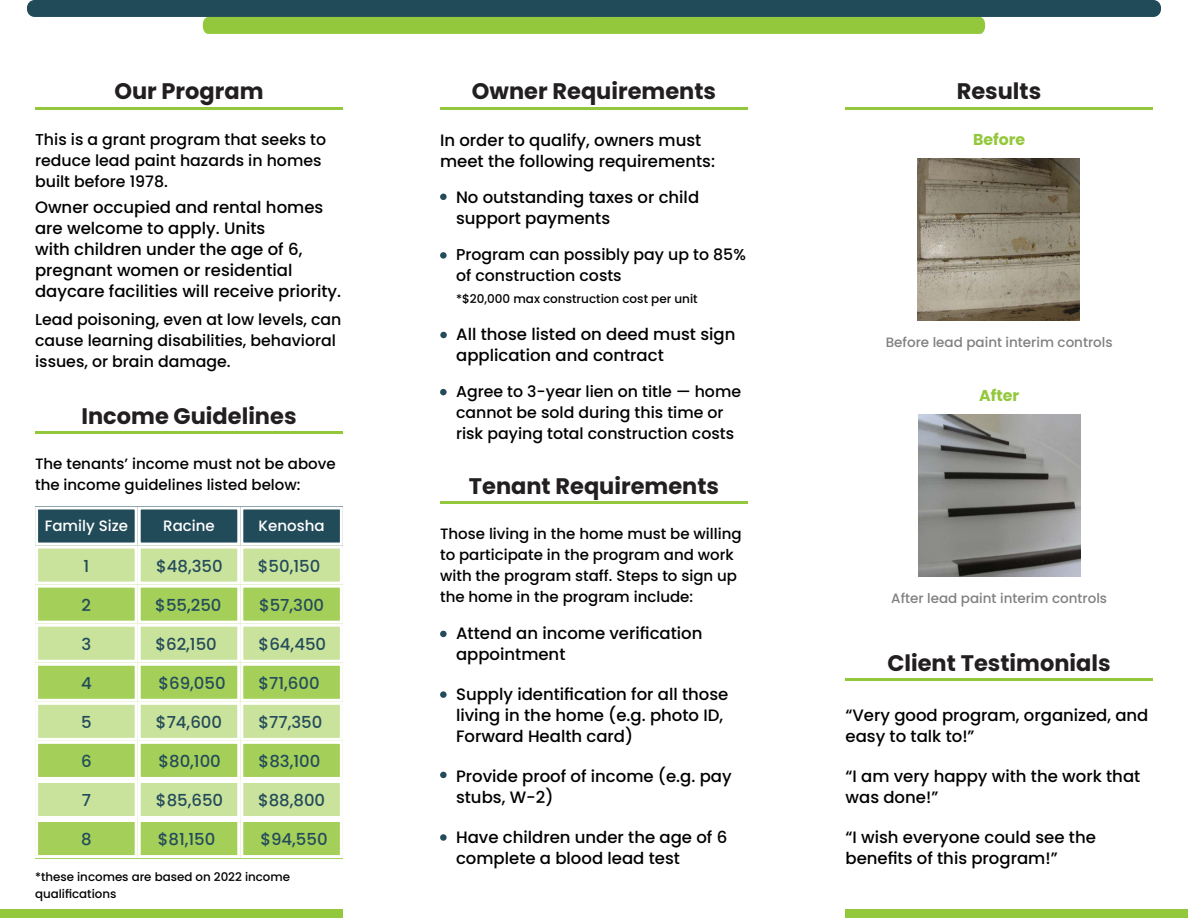
<style>
.page{position:relative;width:1188px;height:918px;background:#fff}
.page>*{position:absolute;margin:0;border:0;box-sizing:border-box;transform-origin:0 0}
.t1{font:700 22.5px "Poppins";color:#231f20}
.t2{font:500 16.5px/21px "Poppins";color:#000}
.t3{font:500 16.5px "Poppins";color:#244b59}
.t4{font:500 16.5px "Poppins";color:#224b59}
.t5{font:500 15.75px/21px "Poppins";color:#000}
.t6{font:700 15.75px "Poppins";color:#94c83c}
.t7{font:500 15px/21px "Poppins";color:#000}
.t8{font:500 15px "Poppins";color:#fff}
.t9{font:500 13.5px "Poppins";color:#808080}
.t10{font:500 12px "Poppins";color:#000}
.t11{font:500 11.85px/16.5px "Poppins";color:#000}
</style>
<div class="page">
<svg style="left:27px;top:0;width:1134px;height:34px"></svg>
<div style="left:229px;top:910px;width:57px;height:8px;background:#94c83c"></div>
<div style="left:286px;top:910px;width:57px;height:8px;background:#94c83c"></div>
<div style="left:171px;top:910px;width:58px;height:8px;background:#94c83c"></div>
<div style="left:114px;top:910px;width:57px;height:8px;background:#94c83c"></div>
<div style="left:57px;top:910px;width:57px;height:8px;background:#94c83c"></div>
<div style="left:0;top:910px;width:57px;height:8px;background:#94c83c"></div>
<div style="left:1074px;top:910px;width:57px;height:8px;background:#94c83c"></div>
<div style="left:1131px;top:910px;width:57px;height:8px;background:#94c83c"></div>
<div style="left:1017px;top:910px;width:57px;height:8px;background:#94c83c"></div>
<div style="left:960px;top:910px;width:57px;height:8px;background:#94c83c"></div>
<div style="left:903px;top:910px;width:57px;height:8px;background:#94c83c"></div>
<div style="left:846px;top:910px;width:57px;height:8px;background:#94c83c"></div>
<hr style="left:35px;top:107px;width:308px;height:3px;background:#94c83c">
<hr style="left:440px;top:107px;width:308px;height:3px;background:#94c83c">
<hr style="left:845px;top:107px;width:308px;height:3px;background:#94c83c">
<hr style="left:845px;top:678px;width:308px;height:3px;background:#94c83c">
<hr style="left:440px;top:501px;width:308px;height:3px;background:#94c83c">
<hr style="left:35px;top:431px;width:308px;height:3px;background:#94c83c">
<div style="left:35px;top:506px;width:308px;height:40px;background:#224b59"></div>
<div style="left:35px;top:546px;width:308px;height:39px;background:#c9e39d"></div>
<div style="left:35px;top:624px;width:308px;height:39px;background:#c9e39d"></div>
<div style="left:35px;top:702px;width:308px;height:39px;background:#c9e39d"></div>
<div style="left:35px;top:780px;width:308px;height:39px;background:#c9e39d"></div>
<div style="left:35px;top:585px;width:308px;height:39px;background:#a4d059"></div>
<div style="left:35px;top:741px;width:308px;height:39px;background:#a4d059"></div>
<div style="left:35px;top:819px;width:308px;height:39px;background:#a4d059"></div>
<div style="left:35px;top:663px;width:308px;height:39px;background:#a4d059"></div>
<div style="left:240px;top:506px;width:103px;height:40px;border:3px solid #fff"></div>
<div style="left:240px;top:546px;width:103px;height:39px;border:3px solid #fff"></div>
<div style="left:240px;top:624px;width:103px;height:39px;border:3px solid #fff"></div>
<div style="left:240px;top:702px;width:103px;height:39px;border:3px solid #fff"></div>
<div style="left:240px;top:780px;width:103px;height:39px;border:3px solid #fff"></div>
<div style="left:240px;top:585px;width:103px;height:39px;border:3px solid #fff"></div>
<div style="left:240px;top:741px;width:103px;height:39px;border:3px solid #fff"></div>
<div style="left:240px;top:819px;width:103px;height:39px;border:3px solid #fff"></div>
<div style="left:240px;top:663px;width:103px;height:39px;border:3px solid #fff"></div>
<div style="left:35px;top:506px;width:103px;height:40px;border:3px solid #fff"></div>
<div style="left:35px;top:546px;width:103px;height:39px;border:3px solid #fff"></div>
<div style="left:35px;top:624px;width:103px;height:39px;border:3px solid #fff"></div>
<div style="left:35px;top:702px;width:103px;height:39px;border:3px solid #fff"></div>
<div style="left:35px;top:780px;width:103px;height:39px;border:3px solid #fff"></div>
<div style="left:35px;top:585px;width:103px;height:39px;border:3px solid #fff"></div>
<div style="left:35px;top:741px;width:103px;height:39px;border:3px solid #fff"></div>
<div style="left:35px;top:819px;width:103px;height:39px;border:3px solid #fff"></div>
<div style="left:35px;top:663px;width:103px;height:39px;border:3px solid #fff"></div>
<div style="left:138px;top:506px;width:102px;height:40px;border:3px solid #fff"></div>
<div style="left:138px;top:546px;width:102px;height:39px;border:3px solid #fff"></div>
<div style="left:138px;top:624px;width:102px;height:39px;border:3px solid #fff"></div>
<div style="left:138px;top:702px;width:102px;height:39px;border:3px solid #fff"></div>
<div style="left:138px;top:780px;width:102px;height:39px;border:3px solid #fff"></div>
<div style="left:138px;top:585px;width:102px;height:39px;border:3px solid #fff"></div>
<div style="left:138px;top:741px;width:102px;height:39px;border:3px solid #fff"></div>
<div style="left:138px;top:819px;width:102px;height:39px;border:3px solid #fff"></div>
<div style="left:138px;top:663px;width:102px;height:39px;border:3px solid #fff"></div>
<div style="left:440px;top:194px;width:7px;height:6px;background:#244b5b;border-radius:50%"></div>
<div style="left:440px;top:631px;width:7px;height:6px;background:#244b5b;border-radius:50%"></div>
<div style="left:440px;top:691px;width:7px;height:7px;background:#244b5b;border-radius:50%"></div>
<div style="left:440px;top:772px;width:7px;height:6px;background:#244b5b;border-radius:50%"></div>
<div style="left:440px;top:834px;width:7px;height:7px;background:#244b5b;border-radius:50%"></div>
<div style="left:440px;top:332px;width:7px;height:6px;background:#244b5b;border-radius:50%"></div>
<div style="left:440px;top:389px;width:7px;height:6px;background:#244b5b;border-radius:50%"></div>
<img style="left:917px;top:158px;width:162px;height:162px">
<img style="left:918px;top:415px;width:162px;height:162px">
<div style="left:440px;top:252px;width:7px;height:7px;background:#244b5b;border-radius:50%"></div>
<p class="t1" style="left:114px;top:79px;width:151px">Our Program</p>
<p class="t1" style="left:472px;top:79px;width:246px">Owner Requirements</p>
<p class="t1" style="left:957px;top:79px;width:86px">Results</p>
<p class="t5" style="left:35px;top:129px;width:293px">This is a grant program that seeks to reduce lead paint hazards in homes built before 1978.</p>
<p class="t2" style="left:440px;top:130px;width:276px">In order to qualify, owners must meet the following requirements:</p>
<p class="t2" style="left:35px;top:197px;width:307px">Owner occupied and rental homes are welcome to apply. Units<br>with children under the age of 6, pregnant women or residential daycare facilities will receive priority.</p>
<p class="t5" style="left:35px;top:309px;width:308px">Lead poisoning, even at low levels, can cause learning disabilities, behavioral issues, or brain damage.</p>
<p class="t1" style="left:81px;top:403px;width:217px">Income Guidelines</p>
<p class="t7" style="left:35px;top:453px;width:302px">The tenants’ income must not be above the income guidelines listed below:</p>
<p class="t8" style="left:45px;top:517px;width:85px">Family Size</p>
<p class="t4" style="left:84px;top:557px;width:7px">1</p>
<p class="t8" style="left:163px;top:517px;width:53px">Racine</p>
<p class="t8" style="left:259px;top:517px;width:67px">Kenosha</p>
<p class="t3" style="left:156px;top:557px;width:68px">$48,350</p>
<p class="t3" style="left:155px;top:596px;width:68px">$55,250</p>
<p class="t3" style="left:155px;top:635px;width:63px">$62,150</p>
<p class="t3" style="left:158px;top:674px;width:69px">$69,050</p>
<p class="t3" style="left:156px;top:713px;width:68px">$74,600</p>
<p class="t3" style="left:158px;top:752px;width:64px">$80,100</p>
<p class="t3" style="left:156px;top:791px;width:69px">$85,650</p>
<p class="t3" style="left:158px;top:830px;width:59px">$81,150</p>
<p class="t3" style="left:258px;top:557px;width:64px">$50,150</p>
<p class="t3" style="left:259px;top:596px;width:67px">$57,300</p>
<p class="t3" style="left:259px;top:635px;width:69px">$64,450</p>
<p class="t3" style="left:258px;top:674px;width:63px">$71,600</p>
<p class="t3" style="left:259px;top:713px;width:65px">$77,350</p>
<p class="t3" style="left:259px;top:752px;width:63px">$83,100</p>
<p class="t3" style="left:258px;top:791px;width:69px">$88,800</p>
<p class="t3" style="left:260px;top:830px;width:69px">$94,550</p>
<p class="t4" style="left:82px;top:596px;width:11px">2</p>
<p class="t4" style="left:81px;top:635px;width:11px">3</p>
<p class="t4" style="left:81px;top:674px;width:12px">4</p>
<p class="t4" style="left:81px;top:713px;width:12px">5</p>
<p class="t4" style="left:81px;top:752px;width:12px">6</p>
<p class="t4" style="left:82px;top:791px;width:11px">7</p>
<p class="t4" style="left:81px;top:830px;width:12px">8</p>
<p class="t11" style="left:35px;top:869px;width:257px">*these incomes are based on 2022 income qualifications</p>
<p class="t2" style="left:456px;top:187px;width:245px">No outstanding taxes or child support payments</p>
<p class="t5" style="left:456px;top:244px;width:291px">Program can possibly pay up to 85% of construction costs</p>
<p class="t10" style="left:456px;top:292px;width:243px">*$20,000 max construction cost per unit</p>
<p class="t2" style="left:456px;top:324px;width:281px">All those listed on deed must sign application and contract</p>
<p class="t5" style="left:456px;top:381px;width:287px">Agree to 3-year lien on title — home cannot be sold during this time or risk paying total construction costs</p>
<p class="t1" style="left:469px;top:473px;width:252px">Tenant Requirements</p>
<p class="t7" style="left:440px;top:523px;width:303px">Those living in the home must be willing to participate in the program and work with the program staff. Steps to sign up the home in the program include:</p>
<p class="t2" style="left:456px;top:623px;width:248px">Attend an income verification appointment</p>
<p class="t2" style="left:456px;top:684px;width:274px">Supply identification for all those living in the home (e.g. photo ID,<br>Forward Health card)</p>
<p class="t2" style="left:456px;top:765px;width:277px">Provide proof of income (e.g. pay stubs, W-2)</p>
<p class="t2" style="left:456px;top:827px;width:273px">Have children under the age of 6 complete a blood lead test</p>
<p class="t6" style="left:973px;top:131px;width:54px">Before</p>
<p class="t9" style="left:886px;top:335px;width:228px">Before lead paint interim controls</p>
<p class="t6" style="left:979px;top:387px;width:42px">After</p>
<p class="t9" style="left:891px;top:591px;width:217px">After lead paint interim controls</p>
<p class="t1" style="left:887px;top:650px;width:225px">Client Testimonials</p>
<p class="t2" style="left:846px;top:704px;width:304px">“Very good program, organized, and easy to talk to!”</p>
<p class="t2" style="left:846px;top:766px;width:296px">“I am very happy with the work that was done!”</p>
<p class="t2" style="left:846px;top:827px;width:252px">“I wish everyone could see the benefits of this program!”</p>
</div>
